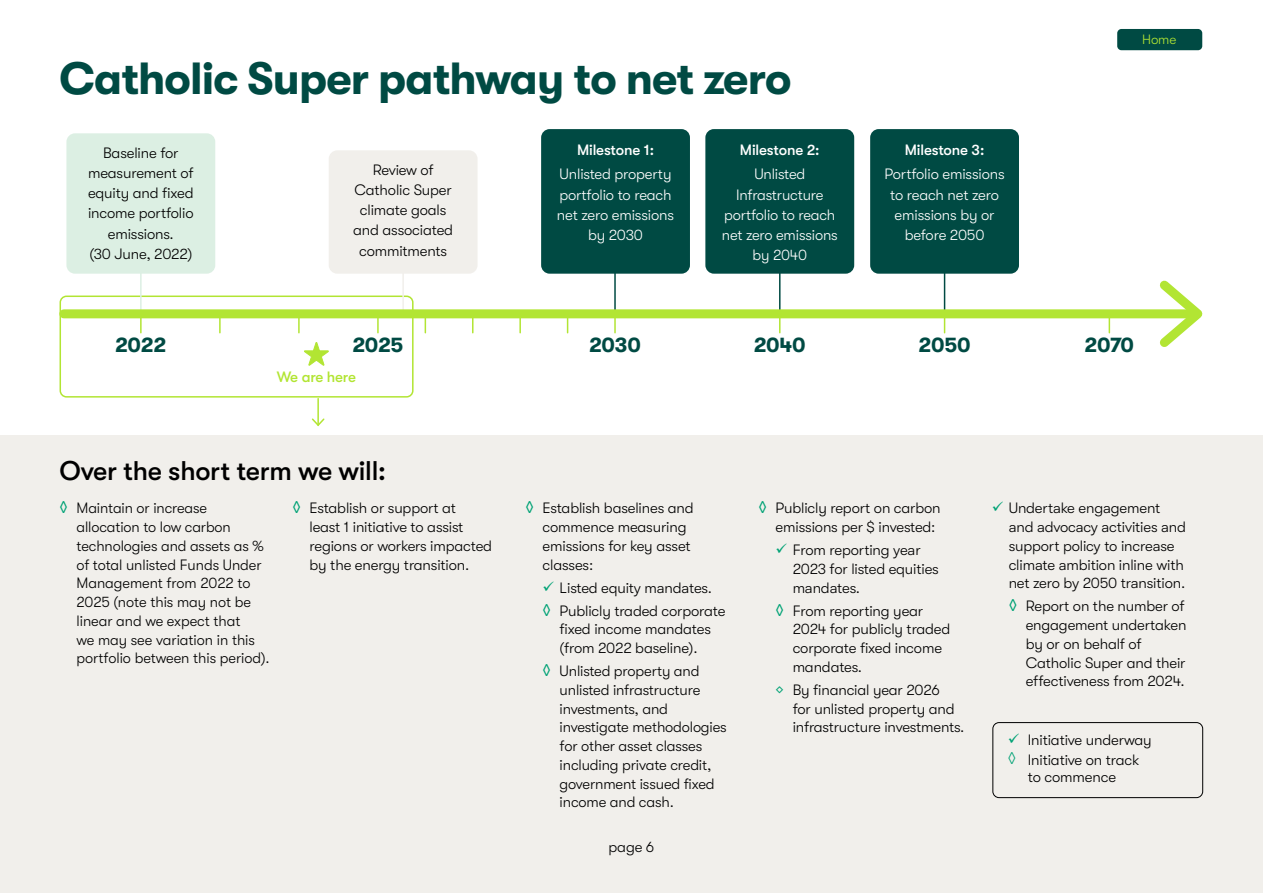
<style>
.page{position:relative;width:1263px;height:893px;background:#fff}
.page>*{position:absolute;margin:0;border:0;box-sizing:border-box;transform-origin:0 0}
.t1{font:700 45px "GT Walsheim";letter-spacing:-.02em;color:#004a43}
.t2{font:500 27px "GT Walsheim";letter-spacing:-.01em;color:#000}
.t3{font:700 21px "GT Walsheim";letter-spacing:-.015em;color:#004a43}
.t4{font:300 15px/18.8px "GT Walsheim";letter-spacing:-.01em;color:#000}
.t5{font:300 15px/20.2px "GT Walsheim";letter-spacing:-.01em;color:#fff;text-align:center}
.t6{font:500 15px "GT Walsheim";letter-spacing:-.01em;color:#fff}
.t7{font:500 15px "GT Walsheim";letter-spacing:-.02em;color:#b2e533}
.t8{font:300 15px "GT Walsheim";color:#00a275}
.t9{font:300 13.5px "GT Walsheim";color:#b2e533}
.s1{font-weight:400;color:#00a275}
.s2{font-family:"DM Sans";font-weight:400;color:#00a275}
</style>
<div class="page">
<div style="left:0;top:435px;width:1263px;height:458px;background:#f1efeb"></div>
<div style="left:1117px;top:29px;width:85px;height:21px;background:#004a43;border-radius:4px"></div>
<div style="left:60px;top:296px;width:354px;height:102px;border:2px solid #b2e533;border-radius:6px"></div>
<hr style="left:140px;top:172px;width:2px;height:142px;background:#dcefe3">
<hr style="left:402px;top:172px;width:2px;height:142px;background:#f1efeb">
<hr style="left:614px;top:172px;width:2px;height:142px;background:#004a43">
<hr style="left:779px;top:172px;width:1px;height:142px;background:#004a43">
<hr style="left:944px;top:172px;width:1px;height:142px;background:#004a43">
<svg style="left:140px;top:318px;width:2px;height:15px"></svg>
<svg style="left:219px;top:318px;width:2px;height:15px"></svg>
<svg style="left:472px;top:318px;width:1px;height:15px"></svg>
<hr style="left:317px;top:399px;width:2px;height:26px;background:#b2e533">
<svg style="left:312px;top:417px;width:13px;height:10px"></svg>
<svg style="left:425px;top:318px;width:1px;height:15px"></svg>
<svg style="left:519px;top:318px;width:2px;height:15px"></svg>
<svg style="left:567px;top:318px;width:1px;height:15px"></svg>
<div style="left:64px;top:309px;width:1123px;height:9px;background:#b2e533"></div>
<svg style="left:1152px;top:280px;width:51px;height:67px"></svg>
<div style="left:66px;top:133px;width:149px;height:141px;background:#dcefe3;border-radius:9px"></div>
<div style="left:329px;top:150px;width:148px;height:124px;background:#f1efeb;border-radius:9px"></div>
<div style="left:541px;top:129px;width:149px;height:145px;background:#004a43;border-radius:9px"></div>
<div style="left:705px;top:129px;width:149px;height:145px;background:#004a43;border-radius:9px"></div>
<div style="left:870px;top:129px;width:149px;height:145px;background:#004a43;border-radius:9px"></div>
<svg style="left:779px;top:318px;width:1px;height:15px"></svg>
<svg style="left:944px;top:318px;width:1px;height:15px"></svg>
<svg style="left:1108px;top:318px;width:2px;height:15px"></svg>
<svg style="left:377px;top:318px;width:2px;height:15px"></svg>
<svg style="left:614px;top:318px;width:2px;height:15px"></svg>
<svg style="left:298px;top:318px;width:31px;height:48px"></svg>
<div style="left:993px;top:722px;width:210px;height:76px;border:1px solid #000;border-radius:6px"></div>
<h1 class="t1" style="left:60px;top:53px;width:733px">Catholic Super pathway to net zero</h1>
<p class="t4" style="left:88px;top:142px;width:107px;line-height:20.2px;text-align:center">Baseline for measurement of equity and fixed income portfolio emissions.<br>(30 June, 2022)</p>
<p class="t4" style="left:353px;top:159px;width:101px;line-height:20.2px;text-align:center">Review of<br>Catholic Super climate goals and associated commitments</p>
<p class="t6" style="left:577px;top:141px;width:78px">Milestone 1:</p>
<p class="t5" style="left:557px;top:164px;width:119px">Unlisted property portfolio to reach net zero emissions by 2030</p>
<p class="t6" style="left:740px;top:141px;width:81px">Milestone 2:</p>
<p class="t5" style="left:722px;top:164px;width:117px">Unlisted<br>Infrastructure portfolio to reach net zero emissions by 2040</p>
<p class="t6" style="left:905px;top:141px;width:81px">Milestone 3:</p>
<p class="t5" style="left:884px;top:164px;width:122px">Portfolio emissions to reach net zero emissions by or before 2050</p>
<p class="t9" style="left:1142px;top:32px;width:36px">Home</p>
<h3 class="t3" style="left:115px;top:333px;width:53px">2022</h3>
<h3 class="t3" style="left:352px;top:333px;width:53px">2025</h3>
<h3 class="t3" style="left:589px;top:333px;width:53px">2030</h3>
<h3 class="t3" style="left:754px;top:333px;width:53px">2040</h3>
<h3 class="t3" style="left:919px;top:333px;width:53px">2050</h3>
<h3 class="t3" style="left:1084px;top:333px;width:51px">2070</h3>
<p class="t7" style="left:277px;top:369px;width:81px">We are here</p>
<h2 class="t2" style="left:60px;top:455px;width:328px">Over the short term we will:</h2>
<p class="t4" style="left:77px;top:499px;width:195px;text-indent:-17px"><span class="s1">◊</span> Maintain or increase allocation to low carbon technologies and assets as % of total unlisted Funds Under<br>Management from 2022 to<br>2025 (note this may not be linear and we expect that<br>we may see variation in this portfolio between this period).</p>
<p class="t4" style="left:310px;top:499px;width:184px;text-indent:-17px"><span class="s1">◊</span> Establish or support at<br>least 1 initiative to assist regions or workers impacted by the energy transition.</p>
<p class="t4" style="left:543px;top:499px;width:153px;text-indent:-17px"><span class="s1">◊</span> Establish baselines and commence measuring emissions for key asset classes:</p>
<p class="t4" style="left:543px;top:576px;width:184px;line-height:23px;text-align:center">Listed equity mandates.<br><span class="s1">◊</span> Publicly traded corporate</p>
<p class="t4" style="left:560px;top:620px;width:153px">fixed income mandates (from 2022 baseline).</p>
<p class="t4" style="left:560px;top:662px;width:169px;text-indent:-17px"><span class="s1">◊</span> Unlisted property and unlisted infrastructure investments, and investigate methodologies for other asset classes including private credit, government issued fixed income and cash.</p>
<p class="t4" style="left:609px;top:838px;width:47px">page 6</p>
<p class="t4" style="left:776px;top:499px;width:166px;text-indent:-17px"><span class="s1">◊</span> Publicly report on carbon emissions per $ invested:</p>
<p class="t4" style="left:793px;top:541px;width:148px">From reporting year<br>2023 for listed equities mandates.</p>
<p class="t4" style="left:793px;top:601px;width:159px;text-indent:-17px"><span class="s1">◊</span> From reporting year<br>2024 for publicly traded corporate fixed income mandates.</p>
<p class="t4" style="left:793px;top:680px;width:173px;text-indent:-17px"><span class="s2">◊</span> By financial year 2026<br>for unlisted property and infrastructure investments.</p>
<p class="t4" style="left:1009px;top:499px;width:179px">Undertake engagement and advocacy activities and support policy to increase climate ambition inline with net zero by 2050 transition.</p>
<p class="t4" style="left:1026px;top:597px;width:162px;text-indent:-17px"><span class="s1">◊</span> Report on the number of engagement undertaken by or on behalf of<br>Catholic Super and their effectiveness from 2024.</p>
<p class="t8" style="left:1008px;top:750px;width:10px">◊</p>
<p class="t4" style="left:1028px;top:730px;width:125px;line-height:20.2px">Initiative underway<br>Initiative on track</p>
<p class="t4" style="left:1028px;top:767px;width:90px">to commence</p>
</div>
